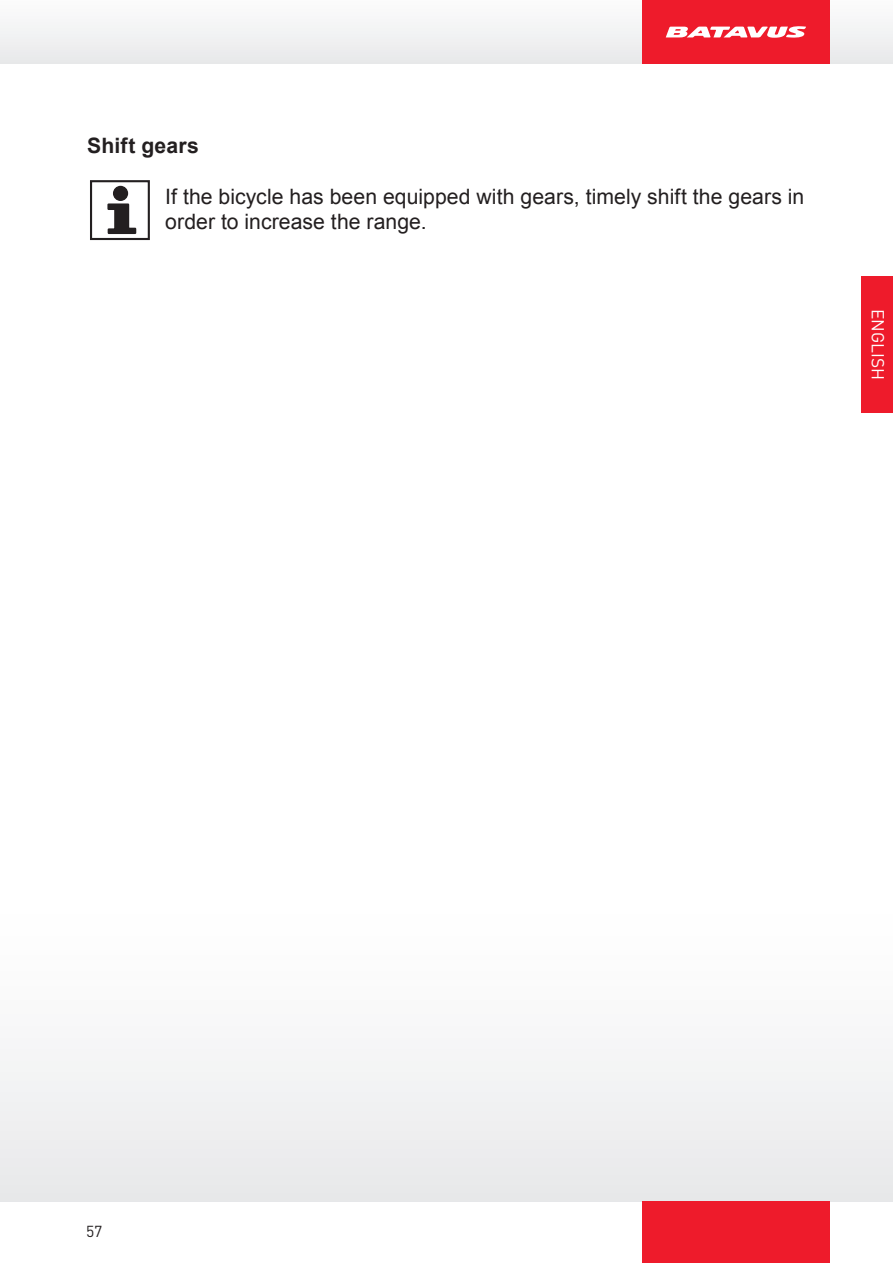
<style>
.page{position:relative;width:893px;height:1263px;background:#fff}
.page>*{position:absolute;margin:0;border:0;box-sizing:border-box;transform-origin:0 0}
.t1{font:21.15px/25.5px "Arial";letter-spacing:.005em;color:#231f20}
.t2{font:700 21.15px "Arial";letter-spacing:.01em;color:#231f20}
.t3{font:17.25px "DIN";color:#fff}
.t4{font:15.75px "DIN";color:#231f20}
</style>
<div class="page">
<div style="left:0;top:0;width:893px;height:64px;background:#f2f3f4"></div>
<div style="left:0;top:894px;width:893px;height:307px;background:linear-gradient(to right,#f5f5f6,#f5f5f6)"></div>
<div style="left:642px;top:1201px;width:187px;height:62px;background:#ee1b2b"></div>
<div style="left:642px;top:0;width:187px;height:64px;background:#ee1b2b"></div>
<svg style="left:666px;top:26px;width:140px;height:12px"></svg>
<div style="left:861px;top:276px;width:32px;height:136px;background:#ee1b2b"></div>
<div style="left:113px;top:186px;width:15px;height:15px;background:#231f20;border-radius:50%"></div>
<div style="left:90px;top:180px;width:60px;height:60px;border:2px solid #231f20"></div>
<svg style="left:107px;top:203px;width:30px;height:31px"></svg>
<p class="t2" style="left:87px;top:131px;width:113px">Shift gears</p>
<p class="t1" style="left:165px;top:184px;width:640px">If the bicycle has been equipped with gears, timely shift the gears in order to increase the range.</p>
<p class="t3" style="left:889px;top:309px;width:73px;rotate:90deg">ENGLISH</p>
<p class="t4" style="left:86px;top:1221px;width:18px">57</p>
</div>
